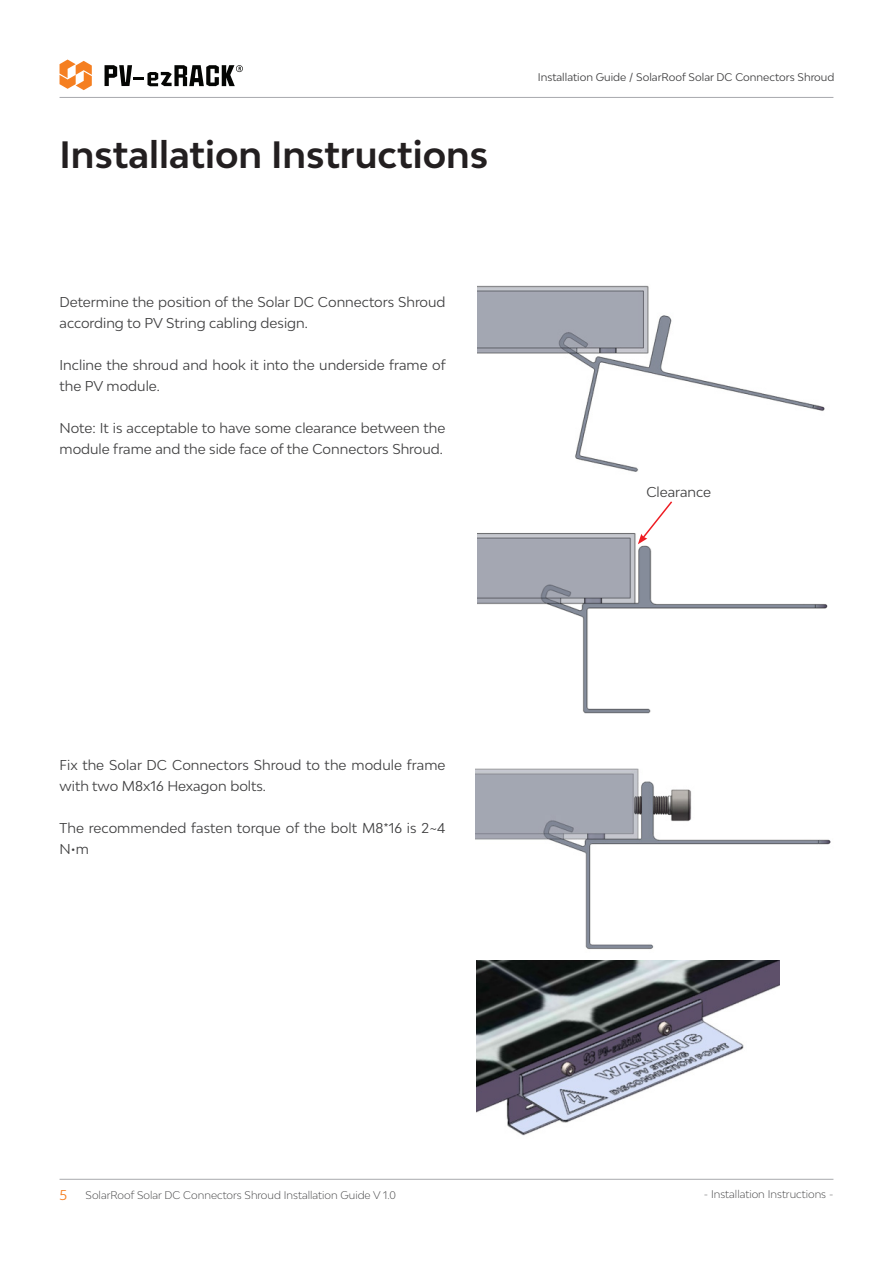
<style>
.page{position:relative;width:893px;height:1263px;background:#fff}
.page>*{position:absolute;margin:0;border:0;box-sizing:border-box;transform-origin:0 0}
.t1{font:700 36px "Bw Modelica";color:#231f20}
.t2{font:13.5px/21px "Bw Modelica";color:#3e3e3f}
.t3{font:13.5px "Bw Modelica";color:#f57f21}
.t4{font:300 10.5px "Bw Modelica";color:#3e3e3f}
.t5{font:10.5px "Bw Modelica";color:#3e3e3f}
</style>
<div class="page">
<svg style="left:105px;top:65px;width:138px;height:21px"></svg>
<svg style="left:60px;top:60px;width:32px;height:30px"></svg>
<hr style="left:60px;top:97px;width:773px;height:1px;background:#a8a9ad">
<hr style="left:60px;top:1179px;width:773px;height:1px;background:#a8a9ad">
<img style="left:478px;top:285px;width:347px;height:187px">
<img style="left:478px;top:533px;width:350px;height:181px">
<img style="left:476px;top:768px;width:355px;height:182px">
<img style="left:477px;top:960px;width:303px;height:176px">
<svg style="left:638px;top:501px;width:36px;height:43px"></svg>
<p class="t1" style="left:60px;top:132px;width:430px">Installation Instructions</p>
<p class="t2" style="left:60px;top:291px;width:387px">Determine the position of the Solar DC Connectors Shroud according to PV String cabling design.</p>
<p class="t2" style="left:60px;top:354px;width:388px">Incline the shroud and hook it into the underside frame of the PV module.</p>
<p class="t2" style="left:60px;top:417px;width:387px">Note: It is acceptable to have some clearance between the module frame and the side face of the Connectors Shroud.</p>
<p class="t5" style="left:538px;top:70px;width:298px">Installation Guide / SolarRoof Solar DC Connectors Shroud</p>
<p class="t2" style="left:646px;top:481px;width:66px">Clearance</p>
<p class="t2" style="left:60px;top:755px;width:387px">Fix the Solar DC Connectors Shroud to the module frame with two M8x16 Hexagon bolts.</p>
<p class="t2" style="left:60px;top:818px;width:387px">The recommended fasten torque of the bolt M8*16 is 2~4<br>N•m</p>
<p class="t3" style="left:60px;top:1186px;width:9px">5</p>
<p class="t4" style="left:86px;top:1189px;width:312px">SolarRoof Solar DC Connectors Shroud Installation Guide V 1.0</p>
<p class="t4" style="left:704px;top:1187px;width:131px">- Installation Instructions -</p>
</div>
